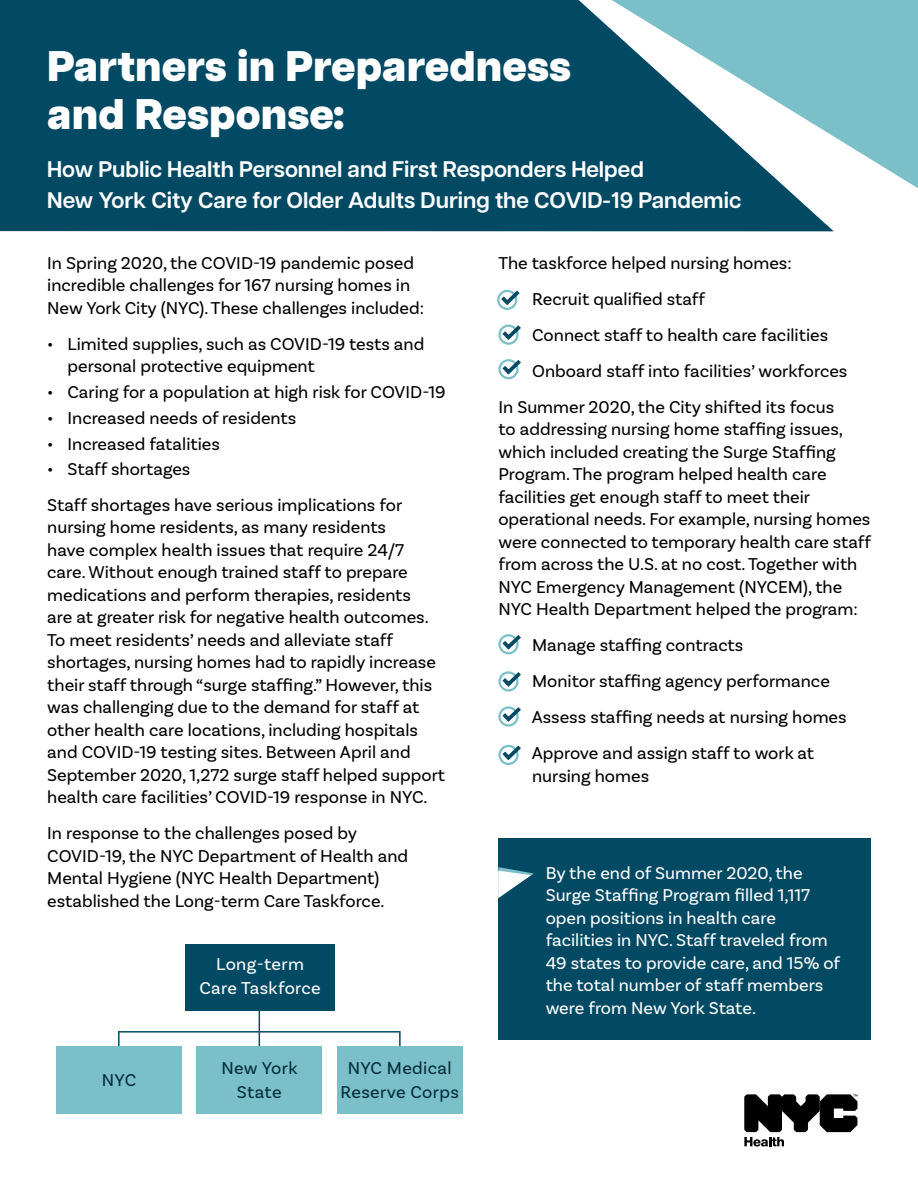
<style>
.page{position:relative;width:918px;height:1188px;background:#fff}
.page>*{position:absolute;margin:0;border:0;box-sizing:border-box;transform-origin:0 0}
.t1{font:800 42.75px/48px "Articulat CF";color:#fff}
.t2{font:600 22.5px/31.5px "Articulat CF";color:#fff}
.t3{font:18px/22.5px "Basic Sans";color:#000}
.t4{font:18px/22.5px "Basic Sans";color:#fff}
.t5{font:18px/24px "Basic Sans";letter-spacing:.02em;color:#002c3a;text-align:center}
.t6{font:18px/24px "Basic Sans";letter-spacing:.02em;color:#fff;text-align:center}
.t7{font:18px "Basic Sans";color:#000101}
</style>
<div class="page">
<div style="left:498px;top:838px;width:373px;height:202px;background:#024a64"></div>
<div style="left:0;top:0;width:834px;height:231px;background:#024a64"></div>
<svg style="left:612px;top:0;width:306px;height:188px;fill:#7bc0c9"></svg>
<div style="left:185px;top:944px;width:150px;height:67px;background:#024a64"></div>
<div style="left:56px;top:1046px;width:126px;height:67px;background:#7bc0c9"></div>
<div style="left:197px;top:1046px;width:125px;height:67px;background:#7bc0c9"></div>
<div style="left:337px;top:1046px;width:125px;height:67px;background:#7bc0c9"></div>
<hr style="left:259px;top:1010px;width:1px;height:36px;background:#024a64">
<hr style="left:119px;top:1031px;width:281px;height:2px;background:#024a64">
<svg style="left:118px;top:1032px;width:2px;height:13px"></svg>
<svg style="left:399px;top:1032px;width:2px;height:13px"></svg>
<div style="left:497px;top:290px;width:20px;height:20px;border:2px solid #7bc0c9;border-radius:50%"></div>
<svg style="left:497px;top:289px;width:23px;height:19px"></svg>
<div style="left:498px;top:325px;width:21px;height:20px;border:2px solid #7bc0c9;border-radius:50%"></div>
<svg style="left:498px;top:324px;width:23px;height:19px"></svg>
<div style="left:498px;top:359px;width:21px;height:20px;border:2px solid #7bc0c9;border-radius:50%"></div>
<svg style="left:498px;top:359px;width:23px;height:18px"></svg>
<div style="left:498px;top:634px;width:21px;height:20px;border:2px solid #7bc0c9;border-radius:50%"></div>
<svg style="left:498px;top:634px;width:23px;height:18px"></svg>
<div style="left:498px;top:671px;width:21px;height:21px;border:2px solid #7bc0c9;border-radius:50%"></div>
<svg style="left:498px;top:671px;width:23px;height:19px"></svg>
<div style="left:498px;top:706px;width:21px;height:21px;border:2px solid #7bc0c9;border-radius:50%"></div>
<svg style="left:498px;top:706px;width:23px;height:19px"></svg>
<div style="left:498px;top:745px;width:21px;height:20px;border:2px solid #7bc0c9;border-radius:50%"></div>
<svg style="left:498px;top:744px;width:23px;height:19px"></svg>
<svg style="left:498px;top:867px;width:36px;height:31px"></svg>
<svg style="left:744px;top:1094px;width:113px;height:53px"></svg>
<h1 class="t1" style="left:47px;top:42px;width:525px">Partners in Preparedness and Response:</h1>
<h1 class="t2" style="left:47px;top:152px;width:696px">How Public Health Personnel and First Responders Helped<br>New York City Care for Older Adults During the COVID-19 Pandemic</h1>
<p class="t3" style="left:47px;top:251px;width:378px">In Spring 2020, the COVID-19 pandemic posed incredible challenges for 167 nursing homes in<br>New York City (NYC). These challenges included:</p>
<p class="t3" style="left:68px;top:332px;width:358px;text-indent:-20px">• Limited supplies, such as COVID-19 tests and personal protective equipment</p>
<p class="t3" style="left:47px;top:381px;width:400px">• Caring for a population at high risk for COVID-19</p>
<p class="t3" style="left:47px;top:407px;width:251px">• Increased needs of residents</p>
<p class="t3" style="left:47px;top:433px;width:174px">• Increased fatalities</p>
<p class="t7" style="left:47px;top:458px;width:145px">• Staff shortages</p>
<p class="t3" style="left:47px;top:493px;width:399px">Staff shortages have serious implications for nursing home residents, as many residents<br>have complex health issues that require 24/7 care. Without enough trained staff to prepare medications and perform therapies, residents<br>are at greater risk for negative health outcomes.<br>To meet residents’ needs and alleviate staff shortages, nursing homes had to rapidly increase their staff through “surge staffng.” However, this was challenging due to the demand for staff at other health care locations, including hospitals and COVID-19 testing sites. Between April and September 2020, 1,272 surge staff helped support health care facilities’ COVID-19 response in NYC.</p>
<p class="t3" style="left:47px;top:822px;width:363px">In response to the challenges posed by COVID-19, the NYC Department of Health and Mental Hygiene (NYC Health Department) established the Long-term Care Taskforce.</p>
<p class="t5" style="left:102px;top:1068px;width:36px">NYC</p>
<p class="t6" style="left:199px;top:952px;width:123px">Long-term<br>Care Taskforce</p>
<p class="t5" style="left:221px;top:1056px;width:78px">New York<br>State</p>
<p class="t5" style="left:340px;top:1056px;width:120px">NYC Medical<br>Reserve Corps</p>
<p class="t3" style="left:498px;top:251px;width:295px">The taskforce helped nursing homes:</p>
<p class="t3" style="left:532px;top:287px;width:175px">Recruit qualifed staff</p>
<p class="t3" style="left:532px;top:323px;width:298px">Connect staff to health care facilities</p>
<p class="t3" style="left:532px;top:359px;width:317px">Onboard staff into facilities’ workforces</p>
<p class="t3" style="left:498px;top:395px;width:375px">In Summer 2020, the City shifted its focus<br>to addressing nursing home staffng issues, which included creating the Surge Staffng Program. The program helped health care facilities get enough staff to meet their operational needs. For example, nursing homes were connected to temporary health care staff from across the U.S. at no cost. Together with NYC Emergency Management (NYCEM), the NYC Health Department helped the program:</p>
<p class="t3" style="left:532px;top:634px;width:213px">Manage staffng contracts</p>
<p class="t3" style="left:532px;top:670px;width:299px">Monitor staffng agency performance</p>
<p class="t3" style="left:532px;top:706px;width:316px">Assess staffng needs at nursing homes</p>
<p class="t3" style="left:532px;top:742px;width:284px">Approve and assign staff to work at nursing homes</p>
<p class="t4" style="left:546px;top:862px;width:296px">By the end of Summer 2020, the<br>Surge Staffng Program flled 1,117 open positions in health care facilities in NYC. Staff traveled from<br>49 states to provide care, and 15% of the total number of staff members were from New York State.</p>
</div>
